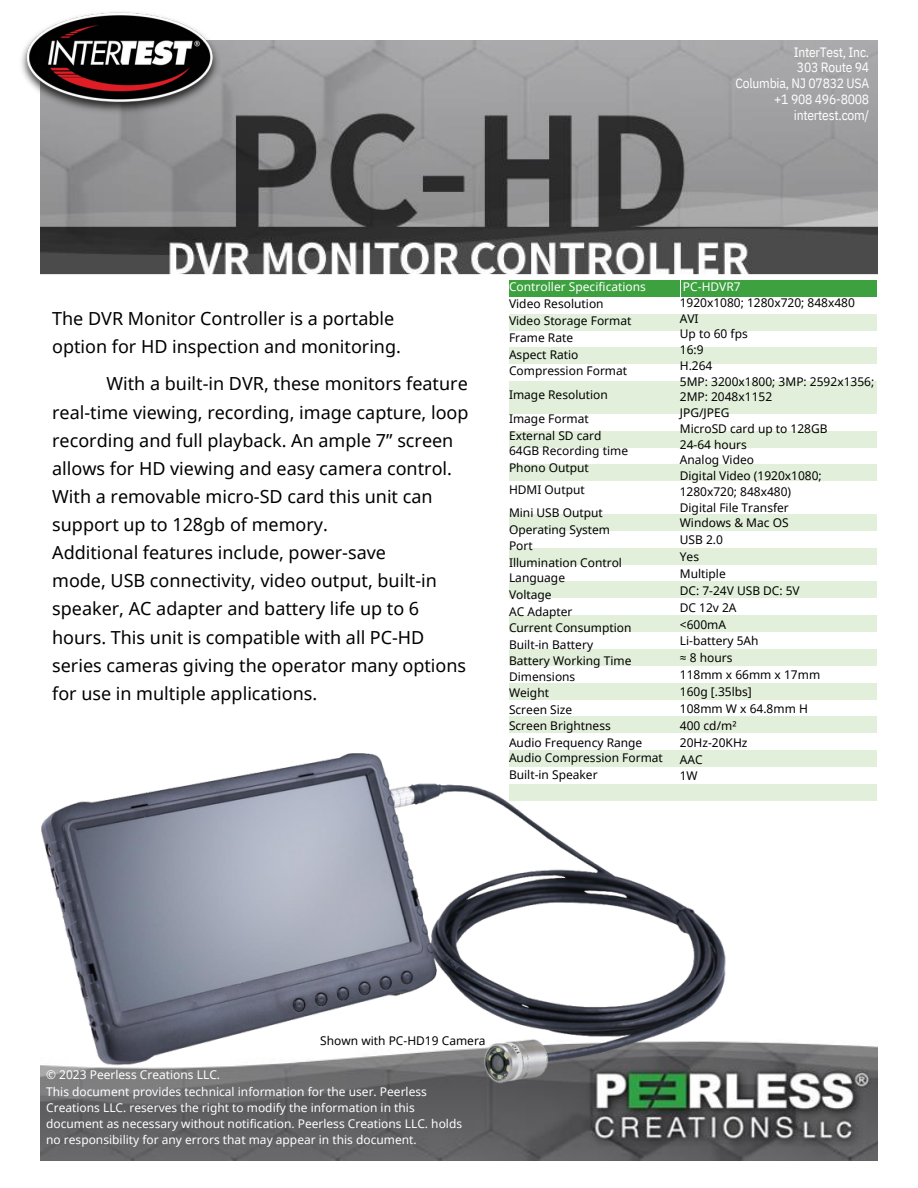
<style>
.page{position:relative;width:918px;height:1188px;background:#fff}
.page>*{position:absolute;margin:0;border:0;box-sizing:border-box;transform-origin:0 0}
.t1{font:18px "Noto Sans";color:#000}
.t2{font:13.5px/15.8px "IBM Plex Sans Cond";letter-spacing:-.015em;color:#fff;text-align:right}
.t3{font:12px/15.8px "Noto Sans";color:#000}
.t4{font:12px/16.8px "Noto Sans";color:#fff}
.s1{color:#000}
</style>
<div class="page">
<img style="left:40px;top:40px;width:837px;height:1121px">
<img style="left:40px;top:704px;width:692px;height:413px">
<div style="left:509px;top:314px;width:171px;height:16px;background:#e2efda"></div>
<div style="left:680px;top:314px;width:196px;height:16px;background:#e2efda"></div>
<div style="left:509px;top:348px;width:171px;height:16px;background:#e2efda"></div>
<div style="left:680px;top:348px;width:196px;height:16px;background:#e2efda"></div>
<div style="left:509px;top:381px;width:171px;height:33px;background:#e2efda"></div>
<div style="left:680px;top:381px;width:196px;height:16px;background:#e2efda"></div>
<div style="left:680px;top:397px;width:196px;height:17px;background:#e2efda"></div>
<div style="left:509px;top:431px;width:171px;height:16px;background:#e2efda"></div>
<div style="left:680px;top:431px;width:196px;height:16px;background:#e2efda"></div>
<div style="left:509px;top:465px;width:171px;height:16px;background:#e2efda"></div>
<div style="left:680px;top:465px;width:196px;height:16px;background:#e2efda"></div>
<div style="left:509px;top:514px;width:171px;height:17px;background:#e2efda"></div>
<div style="left:680px;top:514px;width:196px;height:17px;background:#e2efda"></div>
<div style="left:509px;top:548px;width:171px;height:17px;background:#e2efda"></div>
<div style="left:680px;top:548px;width:196px;height:17px;background:#e2efda"></div>
<div style="left:509px;top:582px;width:171px;height:16px;background:#e2efda"></div>
<div style="left:680px;top:582px;width:196px;height:16px;background:#e2efda"></div>
<div style="left:509px;top:615px;width:171px;height:17px;background:#e2efda"></div>
<div style="left:680px;top:615px;width:196px;height:17px;background:#e2efda"></div>
<div style="left:509px;top:649px;width:171px;height:17px;background:#e2efda"></div>
<div style="left:680px;top:649px;width:196px;height:17px;background:#e2efda"></div>
<div style="left:509px;top:683px;width:171px;height:17px;background:#e2efda"></div>
<div style="left:680px;top:683px;width:196px;height:17px;background:#e2efda"></div>
<div style="left:509px;top:717px;width:171px;height:16px;background:#e2efda"></div>
<div style="left:680px;top:717px;width:196px;height:16px;background:#e2efda"></div>
<div style="left:509px;top:750px;width:171px;height:17px;background:#e2efda"></div>
<div style="left:680px;top:750px;width:196px;height:17px;background:#e2efda"></div>
<div style="left:509px;top:784px;width:171px;height:17px;background:#e2efda"></div>
<div style="left:680px;top:784px;width:196px;height:17px;background:#e2efda"></div>
<div style="left:509px;top:280px;width:171px;height:17px;background:#3da13f"></div>
<div style="left:680px;top:280px;width:196px;height:17px;background:#3da13f"></div>
<svg style="left:680px;top:280px;width:1px;height:17px"></svg>
<img style="left:21px;top:12px;width:205px;height:102px">
<p class="t2" style="left:794px;top:44px;width:77px">InterTest, Inc.</p>
<p class="t2" style="left:797px;top:59px;width:74px">303 Route 94</p>
<p class="t2" style="left:736px;top:75px;width:135px">Columbia, NJ 07832 USA +1 908 496-8008 intertest.com/</p>
<p class="t1" style="left:52px;top:306px;width:344px">The DVR Monitor Controller is a portable</p>
<p class="t1" style="left:52px;top:334px;width:350px">option for HD inspection and monitoring.</p>
<p class="t1" style="left:106px;top:371px;width:363px">With a built-in DVR, these monitors feature</p>
<p class="t1" style="left:52px;top:399px;width:418px">real-time viewing, recording, image capture, loop</p>
<p class="t1" style="left:52px;top:427px;width:403px">recording and full playback. An ample 7” screen</p>
<p class="t1" style="left:52px;top:456px;width:401px">allows for HD viewing and easy camera control.</p>
<p class="t1" style="left:52px;top:484px;width:382px">With a removable micro-SD card this unit can</p>
<p class="t1" style="left:52px;top:512px;width:277px">support up to 128gb of memory.</p>
<p class="t1" style="left:52px;top:540px;width:335px">Additional features include, power-save</p>
<p class="t1" style="left:52px;top:568px;width:386px">mode, USB connectivity, video output, built-in</p>
<p class="t1" style="left:52px;top:596px;width:369px">speaker, AC adapter and battery life up to 6</p>
<p class="t1" style="left:52px;top:624px;width:374px">hours. This unit is compatible with all PC-HD</p>
<p class="t1" style="left:52px;top:652px;width:416px">series cameras giving the operator many options</p>
<p class="t1" style="left:52px;top:681px;width:267px">for use in multiple applications.</p>
<p class="t4" style="left:509px;top:278px;width:139px">Controller Specifications<br><span class="s1">Video Resolution</span></p>
<p class="t3" style="left:509px;top:312px;width:124px;line-height:16.8px">Video Storage Format<br>Frame Rate</p>
<p class="t3" style="left:509px;top:346px;width:71px">Aspect Ratio</p>
<p class="t3" style="left:509px;top:363px;width:120px">Compression Format</p>
<p class="t3" style="left:509px;top:387px;width:100px">Image Resolution</p>
<p class="t3" style="left:509px;top:410px;width:81px">Image Format</p>
<p class="t3" style="left:509px;top:427px;width:94px">External SD card</p>
<p class="t3" style="left:509px;top:443px;width:121px">64GB Recording time</p>
<p class="t3" style="left:509px;top:460px;width:81px">Phono Output</p>
<p class="t3" style="left:509px;top:481px;width:77px">HDMI Output</p>
<p class="t3" style="left:509px;top:505px;width:95px">Mini USB Output</p>
<p class="t3" style="left:509px;top:522px;width:103px">Operating System</p>
<p class="t3" style="left:509px;top:537px;width:25px">Port</p>
<p class="t3" style="left:509px;top:554px;width:115px">Illumination Control</p>
<p class="t3" style="left:509px;top:570px;width:58px">Language</p>
<p class="t3" style="left:509px;top:587px;width:44px">Voltage</p>
<p class="t3" style="left:509px;top:604px;width:65px">AC Adapter</p>
<p class="t3" style="left:509px;top:619px;width:124px">Current Consumption</p>
<p class="t3" style="left:509px;top:636px;width:86px">Built-in Battery</p>
<p class="t3" style="left:509px;top:652px;width:124px">Battery Working Time</p>
<p class="t3" style="left:509px;top:669px;width:68px">Dimensions</p>
<p class="t3" style="left:509px;top:685px;width:42px">Weight</p>
<p class="t3" style="left:509px;top:702px;width:65px">Screen Size</p>
<p class="t3" style="left:509px;top:717px;width:103px">Screen Brightness</p>
<p class="t3" style="left:509px;top:734px;width:135px">Audio Frequency Range</p>
<p class="t3" style="left:509px;top:750px;width:155px">Audio Compression Format</p>
<p class="t3" style="left:509px;top:767px;width:90px">Built-in Speaker</p>
<p class="t4" style="left:683px;top:278px;width:59px">PC-HDVR7</p>
<p class="t3" style="left:680px;top:294px;width:177px">1920x1080; 1280x720; 848x480<br>AVI</p>
<p class="t3" style="left:680px;top:326px;width:69px">Up to 60 fps</p>
<p class="t3" style="left:680px;top:342px;width:25px">16:9</p>
<p class="t3" style="left:680px;top:357px;width:34px">H.264</p>
<p class="t3" style="left:680px;top:373px;width:196px">5MP: 3200x1800; 3MP: 2592x1356;<br>2MP: 2048x1152</p>
<p class="t3" style="left:680px;top:405px;width:51px">JPG/JPEG</p>
<p class="t3" style="left:680px;top:420px;width:149px">MicroSD card up to 128GB</p>
<p class="t3" style="left:680px;top:436px;width:69px">24-64 hours</p>
<p class="t3" style="left:680px;top:452px;width:76px">Analog Video</p>
<p class="t3" style="left:680px;top:468px;width:143px">Digital Video (1920x1080;<br>1280x720; 848x480)</p>
<p class="t3" style="left:680px;top:499px;width:111px">Digital File Transfer</p>
<p class="t3" style="left:680px;top:515px;width:110px">Windows &amp; Mac OS</p>
<p class="t3" style="left:680px;top:532px;width:45px">USB 2.0</p>
<p class="t3" style="left:680px;top:549px;width:21px">Yes</p>
<p class="t3" style="left:680px;top:565px;width:47px">Multiple</p>
<p class="t3" style="left:680px;top:582px;width:121px">DC: 7-24V USB DC: 5V</p>
<p class="t3" style="left:680px;top:599px;width:58px">DC 12v 2A</p>
<p class="t3" style="left:680px;top:616px;width:48px">&lt;600mA</p>
<p class="t3" style="left:680px;top:633px;width:80px">Li-battery 5Ah</p>
<p class="t3" style="left:680px;top:650px;width:54px">≈ 8 hours</p>
<p class="t3" style="left:680px;top:667px;width:142px">118mm x 66mm x 17mm</p>
<p class="t3" style="left:680px;top:684px;width:74px">160g [.35lbs]</p>
<p class="t3" style="left:680px;top:700px;width:130px">108mm W x 64.8mm H</p>
<p class="t3" style="left:680px;top:717px;width:58px">400 cd/m²</p>
<p class="t3" style="left:680px;top:734px;width:69px">20Hz-20KHz</p>
<p class="t3" style="left:680px;top:751px;width:24px">AAC</p>
<p class="t3" style="left:680px;top:768px;width:19px">1W</p>
<p class="t3" style="left:320px;top:1032px;width:167px">Shown with PC-HD19 Camera</p>
<p class="t4" style="left:46px;top:1066px;width:175px">© 2023 Peerless Creations LLC.</p>
<p class="t4" style="left:46px;top:1083px;width:382px">This document provides technical information for the user. Peerless</p>
<p class="t4" style="left:46px;top:1099px;width:370px">Creations LLC. reserves the right to modify the information in this</p>
<p class="t4" style="left:46px;top:1115px;width:417px">document as necessary without notification. Peerless Creations LLC. holds</p>
<p class="t4" style="left:46px;top:1131px;width:372px">no responsibility for any errors that may appear in this document.</p>
</div>
